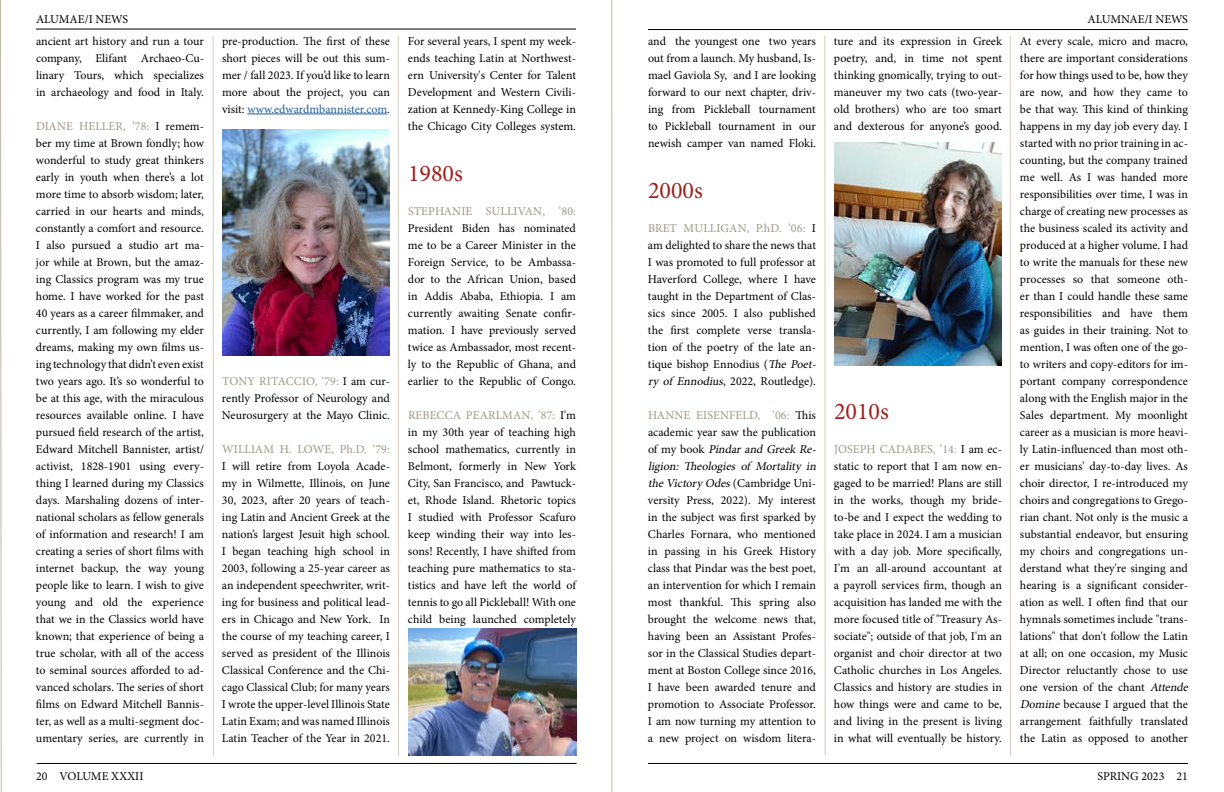
<style>
.page{position:relative;width:1224px;height:792px;background:#fff}
.page>*{position:absolute;margin:0;border:0;box-sizing:border-box;transform-origin:0 0}
.t1{font:24px "Minion Pro";color:#9e201f}
.t2{font:12px/17px "Minion Pro";letter-spacing:-.005em;color:#000;text-align:justify}
.t3{font:12px "Minion Pro";letter-spacing:.01em;color:#a19684}
.s1{color:#a19684}
.s2{font-style:italic}
.s3{color:#215e9e}
.s4{color:#beb7a6}
</style>
<div class="page">
<hr style="left:648px;top:763px;width:540px;height:1px;background:#000">
<hr style="left:37px;top:763px;width:540px;height:1px;background:#000">
<hr style="left:648px;top:29px;width:540px;height:1px;background:#000">
<hr style="left:36px;top:29px;width:540px;height:1px;background:#000">
<hr style="left:247px;top:114px;width:140px;height:1px;background:#215e9e">
<hr style="left:213px;top:36px;width:1px;height:720px;background:#beb7a6">
<hr style="left:398px;top:36px;width:1px;height:720px;background:#beb7a6">
<svg style="left:0;top:0;width:2px;height:792px;background:#dddad1"></svg>
<hr style="left:611px;top:0;width:1px;height:792px;background:#beb7a6">
<img style="left:408px;top:629px;width:169px;height:127px">
<img style="left:222px;top:130px;width:168px;height:226px">
<hr style="left:824px;top:36px;width:2px;height:720px;background:#beb7a6">
<hr style="left:1010px;top:36px;width:1px;height:720px;background:#beb7a6">
<img style="left:834px;top:143px;width:167px;height:223px">
<p class="t2" style="left:36px;top:11px;width:94px">ALUMAE/I NEWS</p>
<p class="t2" style="left:1088px;top:11px;width:102px">ALUMNAE/I NEWS</p>
<p class="t2" style="left:648px;top:32px;width:170px">and the youngest one two years out from a launch. My husband, Is&shy;mael Gaviola Sy, and I are looking forward to our next chapter, driv&shy;ing from Pickleball tournament to Pickleball tournament in our newish camper van named Floki.</p>
<h1 class="t1" style="left:648px;top:174px;width:56px">2000s</h1>
<p class="t2" style="left:648px;top:219px;width:172px;text-align:left"><span class="s1">BRET MULLIGAN, P.hD. ’06:</span> I am delighted to share the news that<br>I was promoted to full professor at<br>Haverford College, where I have taught in the Department of Clas&shy;sics since 2005. I also published the first complete verse transla&shy;tion of the poetry of the late an&shy;tique bishop Ennodius (<span class="s2">The Poet&shy;ry of Ennodius</span>, 2022, Routledge).</p>
<p class="t2" style="left:648px;top:406px;width:172px;text-align:left"><span class="s1">HANNE EISENFELD, ’06:</span> This academic year saw the publication o f m y b o o k <span class="s2">Pindar and Greek Re&shy;ligion: Theologies of Mortality in theVictory Odes</span>(Cambridge Uni&shy;versity Press, 2022). My interest in the subject was first sparked by<br>Charles Fornara, who mentioned in passing in his Greek History class that Pindar was the best poet, an intervention for which I remain most thankful. This spring also brought the welcome news that, having been an Assistant Profes&shy;sor in the Classical Studies depart&shy;ment at Boston College since 2016,<br>I have been awarded tenure and promotion to Associate Professor.<br>I am now turning my attention to a new project on wisdom litera-</p>
<p class="t2" style="left:222px;top:32px;width:170px">pre-production. The first of these short pieces will be out this sum&shy;mer / fall 2023. If you’d like to learn more about the project, you can visit: <span class="s3">www.edwardmbannister.com</span>.</p>
<p class="t2" style="left:36px;top:32px;width:170px">ancient art history and run a tour company, Elifant Archaeo-Cu&shy;linary Tours, which specializes in archaeology and food in Italy.</p>
<p class="t2" style="left:36px;top:117px;width:170px"><span class="s1">DIANE HELLER, ’78:</span> I remem&shy;ber my time at Brown fondly; how wonderful to study great thinkers early in youth when there’s a lot more time to absorb wisdom; later, carried in our hearts and minds, constantly a comfort and resource.<br>I also pursued a studio art ma&shy;jor while at Brown, but the amaz&shy;ing Classics program was my true home. I have worked for the past 40 years as a career filmmaker, and currently, I am following my elder dreams, making my own films us&shy;ing technology that didn’t even exist two years ago. It’s so wonderful to be at this age, with the miraculous resources available online. I have pursued field research of the artist, Edward Mitchell Bannister, artist/ activist, 1828-1901 using every&shy;thing I learned during my Classics days. Marshaling dozens of inter&shy;national scholars as fellow generals of information and research! I am creating a series of short films with internet backup, the way young people like to learn. I wish to give young and old the experience that we in the Classics world have known; that experience of being a true scholar, with all of the access to seminal sources afforded to ad&shy;vanced scholars. The series of short films on Edward Mitchell Bannis&shy;ter, as well as a multi-segment doc&shy;umentary series, are currently in</p>
<p class="t2" style="left:834px;top:33px;width:170px">ture and its expression in Greek poetry, and, in time not spent thinking gnomically, trying to out&shy;maneuver my two cats (two-year&shy;old brothers) who are too smart and dexterous for anyone’s good.</p>
<p class="t2" style="left:1020px;top:33px;width:172px;text-align:left">At every scale, micro and macro, there are important considerations for how things used to be, how they are now, and how they came to be that way. This kind of thinking happens in my day job every day. I started with no prior training in ac&shy;counting, but the company trained me well. As I was handed more responsibilities over time, I was in charge of creating new processes as the business scaled its activity and produced at a higher volume. I had to write the manuals for these new processes so that someone oth&shy;er than I could handle these same responsibilities and have them as guides in their training. Not to mention, I was often one of the go&shy;to writers and copy-editors for im&shy;portant company correspondence along with the English major in the Sales department. My moonlight career as a musician is more heavi&shy;ly Latin-influenced than most oth&shy;er musicians' day-to-day lives. As choir director, I re-introduced my choirs and congregations to Grego&shy;rian chant. Not only is the music a substantial endeavor, but ensuring my choirs and congregations un&shy;derstand what they're singing and hearing is a significant consider&shy;ation as well. I often find that our hymnals sometimes include "trans&shy;lations" that don't follow the Latin at all; on one occasion, my Music Director reluctantly chose to use one version of the chant <span class="s2">Attende Domine</span> because I argued that the arrangement faithfully translated the Latin as opposed to another</p>
<p class="t2" style="left:1098px;top:767px;width:92px">SPRING 2023 21</p>
<p class="t2" style="left:408px;top:33px;width:170px">For several years, I spent my week&shy;ends teaching Latin at Northwest&shy;ern University's Center for Talent Development and Western Civili&shy;zation at Kennedy-King College in the Chicago City Colleges system.</p>
<h1 class="t1" style="left:408px;top:157px;width:56px">1980s</h1>
<p class="t3" style="left:408px;top:203px;width:169px">STEPHANIE SULLIVAN, ’80:</p>
<p class="t2" style="left:408px;top:219px;width:170px">President Biden has nominated me to be a Career Minister in the Foreign Service, to be Ambassa&shy;dor to the African Union, based in Addis Ababa, Ethiopia. I am currently awaiting Senate confir&shy;mation. I have previously served twice as Ambassador, most recent&shy;ly to the Republic of Ghana, and earlier to the Republic of Congo.</p>
<p class="t2" style="left:408px;top:406px;width:170px"><span class="s1">REBECCA PEARLMAN, ’87:</span> I'm in my 30th year of teaching high school mathematics, currently in Belmont, formerly in New York City, San Francisco, and Pawtuck&shy;et, Rhode Island. Rhetoric topics I studied with Professor Scafuro keep winding their way into les&shy;sons! Recently, I have shifted from teaching pure mathematics to sta&shy;tistics and have left the world of tennis to go all Pickleball! With one child being launched completely</p>
<p class="t2" style="left:222px;top:372px;width:170px"><span class="s1">TONY RITACCIO, ’79:</span> I am cur&shy;rently Professor of Neurology and Neurosurgery at the Mayo Clinic.</p>
<p class="t3" style="left:222px;top:441px;width:169px">WILLIAM H. LOWE, Ph.D. ’79:</p>
<p class="t2" style="left:222px;top:457px;width:170px">I will retire from Loyola Acade&shy;my in Wilmette, Illinois, on June 30, 2023, after 20 years of teach&shy;ing Latin and Ancient Greek at the nation’s largest Jesuit high school.<br>I began teaching high school in 2003, following a 25-year career as an independent speechwriter, writ&shy;ing for business and political lead&shy;ers in Chicago and New York. In the course of my teaching career, I served as president of the Illinois Classical Conference and the Chi&shy;cago Classical Club; for many years I wrote the upper-level Illinois State Latin Exam; and was named Illinois Latin Teacher of the Year in 2021.</p>
<h1 class="t1" style="left:834px;top:395px;width:56px">2010s</h1>
<p class="t2" style="left:834px;top:440px;width:170px"><span class="s1">JOSEPH CADABES, ’14</span><span class="s4">:</span> I am ec&shy;static to report that I am now en&shy;gaged to be married! Plans are still in the works, though my bride&shy;to-be and I expect the wedding to take place in 2024. I am a musician with a day job. More specifically, I'm an all-around accountant at a payroll services firm, though an acquisition has landed me with the more focused title of "Treasury As&shy;sociate"; outside of that job, I'm an organist and choir director at two Catholic churches in Los Angeles.<br>Classics and history are studies in how things were and came to be, and living in the present is living in what will eventually be history.</p>
<p class="t2" style="left:36px;top:767px;width:109px">20 VOLUME XXXII</p>
</div>
